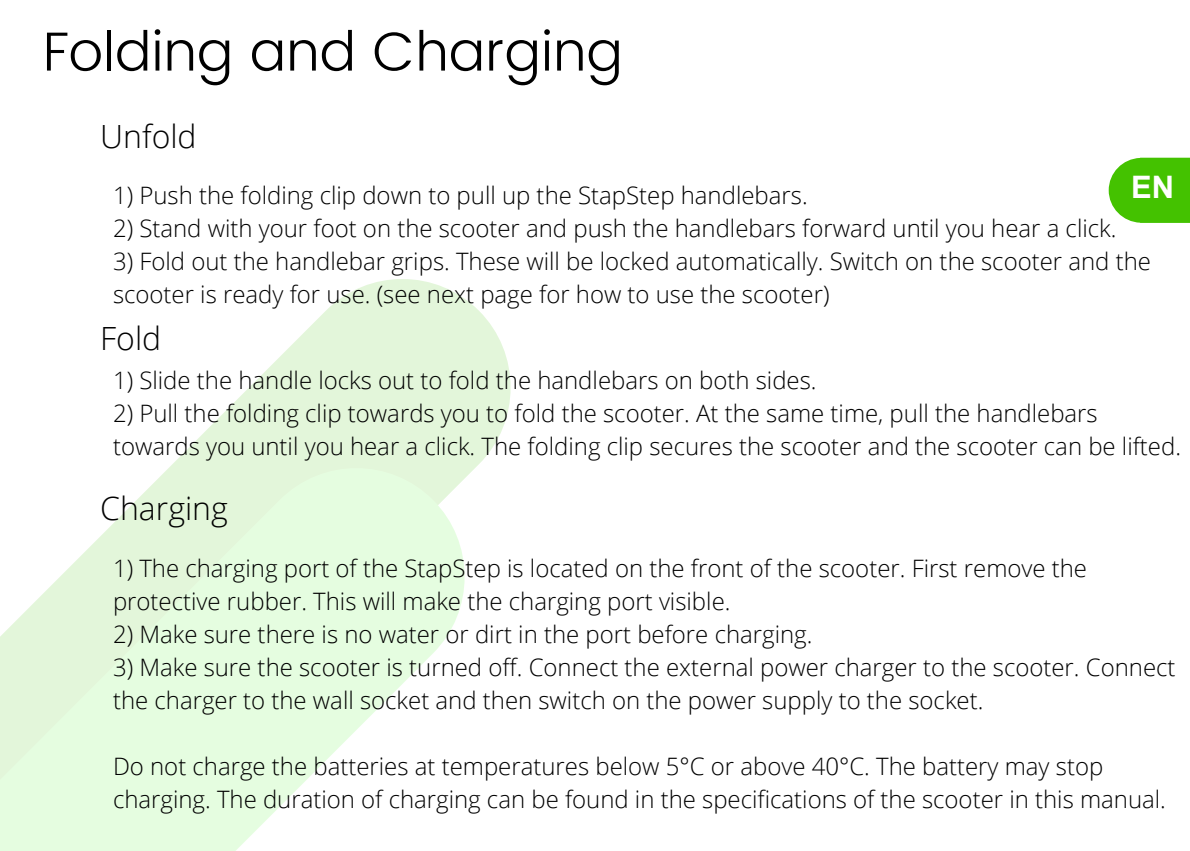
<style>
.page{position:relative;width:1190px;height:851px;background:#fff}
.page>*{position:absolute;margin:0;border:0;box-sizing:border-box;transform-origin:0 0}
.t1{font:300 55px "Poppins";color:#000}
.t2{font:300 32px "Open Sans";color:#000}
.t3{font:700 31px "Arial";color:#fff}
.t4{font:300 24px/33px "Open Sans";color:#000}
</style>
<div class="page">
<svg style="left:214px;top:279px;width:297px;height:144px;fill:#e3f6da"></svg>
<svg style="left:0;top:423px;width:505px;height:427px;fill:#e5fde0"></svg>
<svg style="left:1109px;top:158px;width:81px;height:65px"></svg>
<h1 class="t1" style="left:43px;top:19px;width:581px">Folding and Charging</h1>
<h2 class="t2" style="left:100px;top:114px;width:98px">Unfold</h2>
<p class="t3" style="left:1131px;top:175px;width:45px">EN</p>
<p class="t4" style="left:113px;top:178px;width:696px">1) Push the folding clip down to pull up the StapStep handlebars.</p>
<p class="t4" style="left:113px;top:211px;width:1005px">2) Stand with your foot on the scooter and push the handlebars forward until you hear a click.</p>
<p class="t4" style="left:113px;top:244px;width:1039px">3) Fold out the handlebar grips. These will be locked automatically. Switch on the scooter and the scooter is ready for use. (see next page for how to use the scooter)</p>
<h2 class="t2" style="left:100px;top:315px;width:63px">Fold</h2>
<p class="t4" style="left:113px;top:363px;width:705px">1) Slide the handle locks out to fold the handlebars on both sides.</p>
<p class="t4" style="left:113px;top:396px;width:1069px">2) Pull the folding clip towards you to fold the scooter. At the same time, pull the handlebars towards you until you hear a click. The folding clip secures the scooter and the scooter can be lifted.</p>
<h2 class="t2" style="left:100px;top:486px;width:129px">Charging</h2>
<p class="t4" style="left:113px;top:551px;width:976px">1) The charging port of the StapStep is located on the front of the scooter. First remove the protective rubber. This will make the charging port visible.</p>
<p class="t4" style="left:113px;top:617px;width:701px">2) Make sure there is no water or dirt in the port before charging.</p>
<p class="t4" style="left:113px;top:650px;width:1064px">3) Make sure the scooter is turned off. Connect the external power charger to the scooter. Connect the charger to the wall socket and then switch on the power supply to the socket.</p>
<p class="t4" style="left:113px;top:749px;width:1054px">Do not charge the batteries at temperatures below 5°C or above 40°C. The battery may stop charging. The duration of charging can be found in the specifications of the scooter in this manual.</p>
</div>
